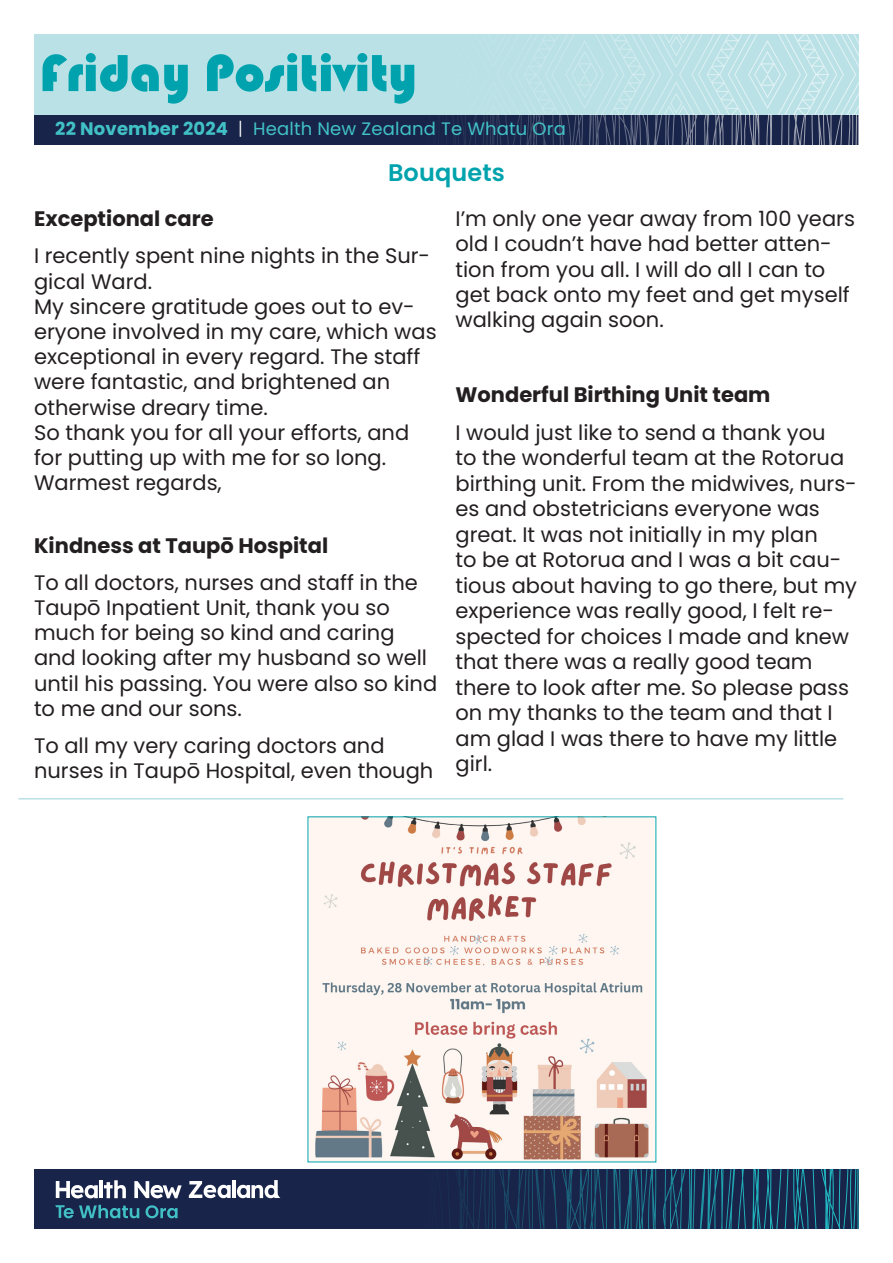
<style>
.page{position:relative;width:893px;height:1263px;background:#fff}
.page>*{position:absolute;margin:0;border:0;box-sizing:border-box;transform-origin:0 0}
.t1{font:54px "Bauhaus 93";color:#00a3ad}
.Chart_Head{font:600 24px "Poppins";letter-spacing:.005em;color:#00a3ad}
.t2{font:21px/25.2px "Poppins";color:#231f20}
.t3{font:700 21px "Poppins";color:#231f20}
.Chart_Head-2{font:18px "Poppins";letter-spacing:.01em;color:#41c1c6}
.s1{font-weight:700}
.s2{font-weight:300;color:#fff}
</style>
<div class="page">
<div style="left:34px;top:34px;width:825px;height:81px;background:#b9e1e6"></div>
<div style="left:34px;top:115px;width:825px;height:30px;background:#182449"></div>
<svg style="left:453px;top:34px;width:406px;height:111px"></svg>
<div style="left:34px;top:1169px;width:825px;height:60px;background:#182449"></div>
<svg style="left:55px;top:1169px;width:804px;height:60px"></svg>
<img style="left:310px;top:818px;width:344px;height:342px">
<hr style="left:18px;top:798px;width:825px;height:1px;background:#b9e1e6">
<p class="t1" style="left:40px;top:43px;width:379px">Friday Positivity</p>
<p class="Chart_Head-2" style="left:55px;top:118px;width:512px"><span class="s1">22 November 2024</span> <span class="s2">|</span> Health New Zealand Te Whatu Ora</p>
<p class="Chart_Head" style="left:388px;top:159px;width:118px">Bouquets</p>
<p class="t3" style="left:34px;top:207px;width:181px">Exceptional care</p>
<p class="t2" style="left:34px;top:243px;width:404px">I recently spent nine nights in the Sur&shy;gical Ward.<br>My sincere gratitude goes out to ev&shy;eryone involved in my care, which was exceptional in every regard. The staff were fantastic, and brightened an otherwise dreary time.<br>So thank you for all your efforts, and for putting up with me for so long.<br>Warmest regards,</p>
<p class="t3" style="left:34px;top:533px;width:296px">Kindness at Taupō Hospital</p>
<p class="t2" style="left:34px;top:570px;width:405px">To all doctors, nurses and staff in the<br>Taupō Inpatient Unit, thank you so much for being so kind and caring and looking after my husband so well until his passing. You were also so kind to me and our sons.</p>
<p class="t2" style="left:34px;top:733px;width:401px">To all my very caring doctors and nurses in Taupō Hospital, even though</p>
<p class="t2" style="left:455px;top:206px;width:401px">I’m only one year away from 100 years old I coudn’t have had better atten&shy;tion from you all. I will do all I can to get back onto my feet and get myself walking again soon.</p>
<p class="t3" style="left:455px;top:382px;width:317px">Wonderful Birthing Unit team</p>
<p class="t2" style="left:455px;top:419px;width:403px">I would just like to send a thank you<br>to the wonderful team at the Rotorua birthing unit. From the midwives, nurs&shy;es and obstetricians everyone was great. It was not initially in my plan<br>to be at Rotorua and I was a bit cau&shy;tious about having to go there, but my experience was really good, I felt re&shy;spected for choices I made and knew that there was a really good team there to look after me. So please pass on my thanks to the team and that I am glad I was there to have my little girl.</p>
</div>
